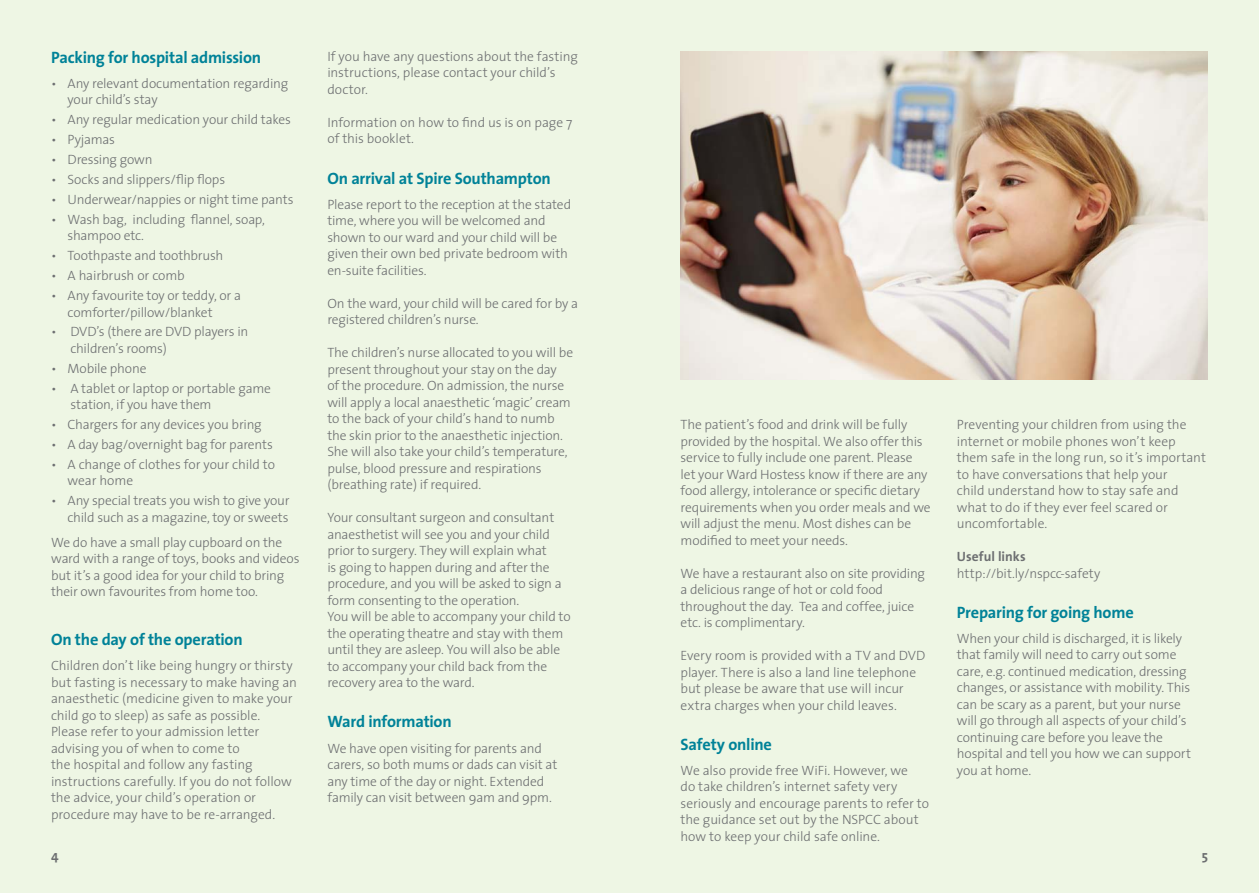
<style>
.page{position:relative;width:1259px;height:893px;background:#eef6e4}
.page>*{position:absolute;margin:0;border:0;box-sizing:border-box;transform-origin:0 0}
.t1{font:700 16.5px "The Sans";letter-spacing:-.015em;color:#008298}
.t2{font:300 13.5px/16.5px "The Sans";letter-spacing:-.01em;color:#6d6f71}
.t3{font:700 13.5px "The Sans";color:#6d6f71}
</style>
<div class="page">
<img style="left:680px;top:51px;width:528px;height:328px">
<p class="t1" style="left:51px;top:44px;width:212px">Packing for hospital admission</p>
<p class="t2" style="left:68px;top:75px;width:222px;text-indent:-16px">• Any relevant documentation regarding your child’s stay</p>
<p class="t2" style="left:51px;top:111px;width:241px">• Any regular medication your child takes</p>
<p class="t2" style="left:51px;top:131px;width:65px">• Pyjamas</p>
<p class="t2" style="left:51px;top:151px;width:103px">• Dressing gown</p>
<p class="t2" style="left:51px;top:171px;width:176px">• Socks and slippers/flip flops</p>
<p class="t2" style="left:51px;top:191px;width:244px">• Underwear/nappies or night time pants</p>
<p class="t2" style="left:68px;top:211px;width:199px;text-indent:-16px">• Wash bag, including flannel, soap, shampoo etc.</p>
<p class="t2" style="left:51px;top:247px;width:174px">• Toothpaste and toothbrush</p>
<p class="t2" style="left:51px;top:267px;width:135px">• A hairbrush or comb</p>
<p class="t2" style="left:68px;top:287px;width:175px;text-indent:-16px">• Any favourite toy or teddy, or a comforter/pillow/blanket</p>
<p class="t2" style="left:70px;top:323px;width:179px;text-indent:-19px">• DVD’s (there are DVD players in children’s rooms)</p>
<p class="t2" style="left:51px;top:360px;width:97px">• Mobile phone</p>
<p class="t2" style="left:70px;top:379px;width:202px;text-indent:-19px">• A tablet or laptop or portable game station, if you have them</p>
<p class="t2" style="left:51px;top:416px;width:212px">• Chargers for any devices you bring</p>
<p class="t2" style="left:51px;top:436px;width:223px">• A day bag/overnight bag for parents</p>
<p class="t2" style="left:68px;top:456px;width:209px;text-indent:-16px">• A change of clothes for your child to wear home</p>
<p class="t2" style="left:51px;top:492px;width:240px;text-align:right">• Any special treats you wish to give your child such as a magazine, toy or sweets</p>
<p class="t2" style="left:51px;top:534px;width:250px">We do have a small play cupboard on the ward with a range of toys, books and videos but it’s a good idea for your child to bring their own favourites from home too.</p>
<p class="t1" style="left:51px;top:626px;width:193px">On the day of the operation</p>
<p class="t2" style="left:51px;top:657px;width:247px">Children don’t like being hungry or thirsty but fasting is necessary to make having an anaesthetic (medicine given to make your child go to sleep) as safe as possible.<br>Please refer to your admission letter advising you of when to come to<br>the hospital and follow any fasting instructions carefully. If you do not follow the advice, your child’s operation or procedure may have to be re-arranged.</p>
<p class="t2" style="left:327px;top:48px;width:252px">If you have any questions about the fasting instructions, please contact your child’s doctor.</p>
<p class="t2" style="left:327px;top:114px;width:246px">Information on how to find us is on page 7 of this booklet.</p>
<p class="t1" style="left:327px;top:164px;width:225px">On arrival at Spire Southampton</p>
<p class="t2" style="left:327px;top:195px;width:245px">Please report to the reception at the stated time, where you will be welcomed and shown to our ward and your child will be given their own bed private bedroom with en-suite facilities.</p>
<p class="t2" style="left:327px;top:294px;width:252px">On the ward, your child will be cared for by a registered children’s nurse.</p>
<p class="t2" style="left:327px;top:344px;width:247px">The children’s nurse allocated to you will be present throughout your stay on the day<br>of the procedure. On admission, the nurse will apply a local anaesthetic ‘magic’ cream to the back of your child’s hand to numb the skin prior to the anaesthetic injection.<br>She will also take your child’s temperature, pulse, blood pressure and respirations (breathing rate) if required.</p>
<p class="t2" style="left:327px;top:509px;width:245px">Your consultant surgeon and consultant anaesthetist will see you and your child prior to surgery. They will explain what<br>is going to happen during and after the procedure, and you will be asked to sign a form consenting to the operation.<br>You will be able to accompany your child to the operating theatre and stay with them until they are asleep. You will also be able to accompany your child back from the recovery area to the ward.</p>
<p class="t1" style="left:327px;top:708px;width:126px">Ward information</p>
<p class="t2" style="left:327px;top:739px;width:231px">We have open visiting for parents and carers, so both mums or dads can visit at any time of the day or night. Extended family can visit between 9am and 9pm.</p>
<p class="t2" style="left:680px;top:416px;width:252px">The patient’s food and drink will be fully provided by the hospital. We also offer this service to fully include one parent. Please let your Ward Hostess know if there are any food allergy, intolerance or specific dietary requirements when you order meals and we will adjust the menu. Most dishes can be modified to meet your needs.</p>
<p class="t2" style="left:680px;top:564px;width:246px">We have a restaurant also on site providing a delicious range of hot or cold food throughout the day. Tea and coffee, juice etc. is complimentary.</p>
<p class="t2" style="left:680px;top:647px;width:246px">Every room is provided with a TV and DVD player. There is also a land line telephone but please be aware that use will incur extra charges when your child leaves.</p>
<p class="t1" style="left:680px;top:731px;width:93px">Safety online</p>
<p class="t2" style="left:680px;top:762px;width:250px">We also provide free WiFi. However, we<br>do take children’s internet safety very seriously and encourage parents to refer to the guidance set out by the NSPCC about how to keep your child safe online.</p>
<p class="t2" style="left:957px;top:416px;width:251px">Preventing your children from using the internet or mobile phones won’t keep them safe in the long run, so it’s important to have conversations that help your<br>child understand how to stay safe and what to do if they ever feel scared or uncomfortable.</p>
<p class="t3" style="left:957px;top:545px;width:70px">Useful links</p>
<p class="t2" style="left:957px;top:564px;width:145px">http://bit.ly/nspcc-safety</p>
<p class="t1" style="left:957px;top:599px;width:178px">Preparing for going home</p>
<p class="t2" style="left:957px;top:630px;width:236px">When your child is discharged, it is likely that family will need to carry out some care, e.g. continued medication, dressing changes, or assistance with mobility. This can be scary as a parent, but your nurse will go through all aspects of your child’s continuing care before you leave the hospital and tell you how we can support you at home.</p>
<p class="t3" style="left:51px;top:844px;width:9px">4</p>
<p class="t3" style="left:1201px;top:844px;width:8px">5</p>
</div>
